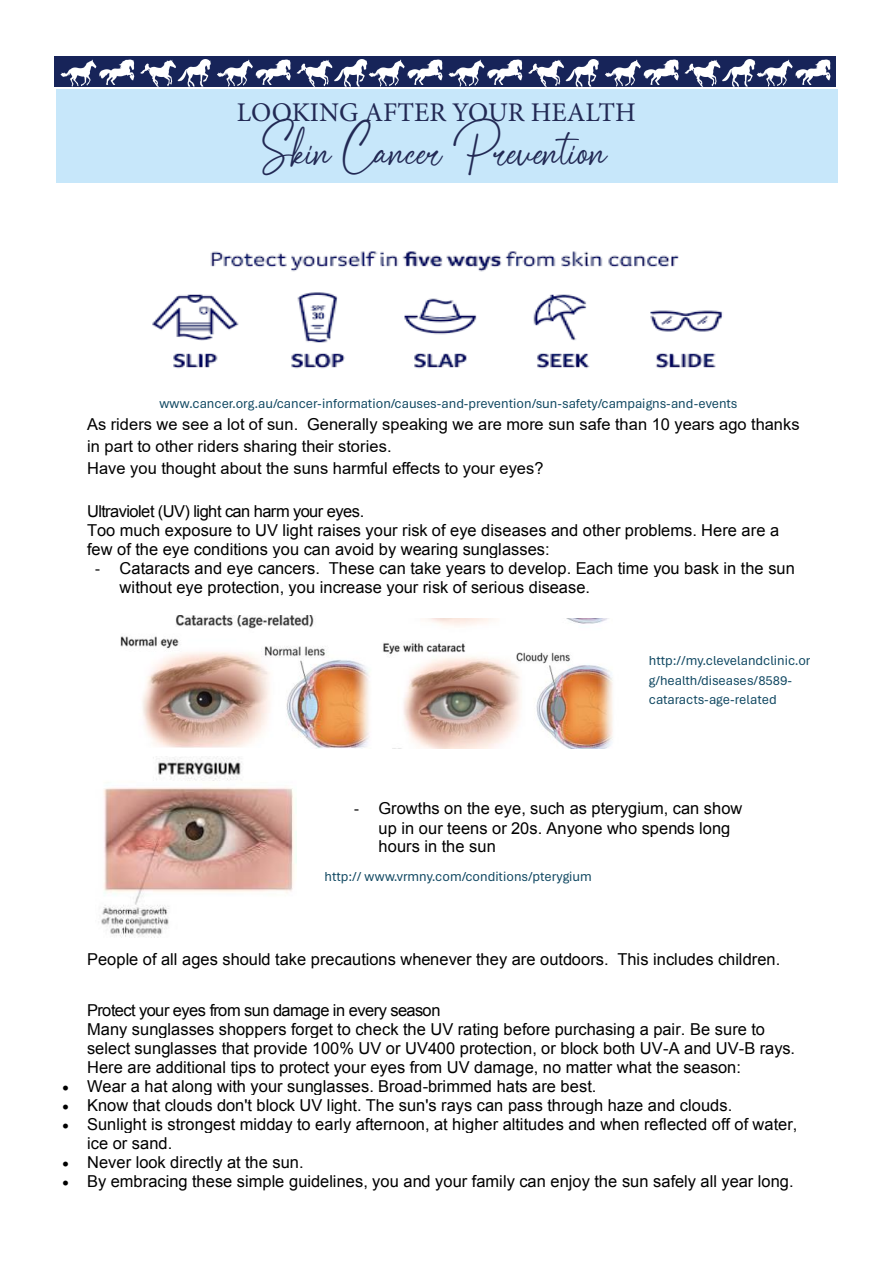
<style>
.page{position:relative;width:893px;height:1263px;background:#fff}
.page>*{position:absolute;margin:0;border:0;box-sizing:border-box;transform-origin:0 0}
.t1{font:36px "Sagetarius";color:#222954}
.t2{font:27px "Minion Pro";color:#222954}
.t3{font:16.5px/18.9px "Arial";letter-spacing:.005em;color:#000}
.t4{font:13.65px/19.5px "Aptos";color:#0f4761}
.s1{font-family:"Aptos"}
</style>
<div class="page">
<div style="left:56px;top:89px;width:781px;height:94px;background:#c7e7fa"></div>
<img style="left:447px;top:57px;width:389px;height:30px">
<img style="left:56px;top:57px;width:391px;height:30px">
<img style="left:152px;top:251px;width:571px;height:118px">
<img style="left:120px;top:615px;width:250px;height:133px">
<img style="left:383px;top:619px;width:230px;height:130px">
<img style="left:101px;top:756px;width:196px;height:182px">
<h2 class="t2" style="left:237px;top:95px;width:400px">LOOKING AFTER YOUR HEALTH</h2>
<h1 class="t1" style="left:262px;top:131px;width:346px">Skin Cancer Prevention</h1>
<p class="t4" style="left:159px;top:393px;width:580px">www.cancer.org.au/cancer-information/causes-and-prevention/sun-safety/campaigns-and-events</p>
<p class="t3" style="left:87px;top:413px;width:714px;line-height:21.9px">As riders we see a lot of sun. Generally speaking we are more sun safe than 10 years ago thanks in part to other riders sharing their stories.<br>Have you thought about the suns harmful effects to your eyes?</p>
<p class="t3" style="left:87px;top:502px;width:694px">Ultraviolet (UV) light can harm your eyes.<br>Too much exposure to UV light raises your risk of eye diseases and other problems. Here are a few of the eye conditions you can avoid by wearing sunglasses:</p>
<p class="t3" style="left:120px;top:559px;width:677px;text-indent:-25px"><span class="s1">-</span> Cataracts and eye cancers. These can take years to develop. Each time you bask in the sun without eye protection, you increase your risk of serious disease.</p>
<p class="t4" style="left:649px;top:650px;width:163px">http://my.clevelandclinic.or g/health/diseases/8589- cataracts-age-related</p>
<p class="t3" style="left:379px;top:799px;width:365px;text-indent:-25px"><span class="s1">-</span> Growths on the eye, such as pterygium, can show up in our teens or 20s. Anyone who spends long hours in the sun</p>
<p class="t4" style="left:324px;top:866px;width:269px">http:// www.vrmny.com/conditions/pterygium</p>
<p class="t3" style="left:87px;top:949px;width:695px">People of all ages should take precautions whenever they are outdoors. This includes children.</p>
<p class="t3" style="left:87px;top:1001px;width:710px">Protect your eyes from sun damage in every season<br>Many sunglasses shoppers forget to check the UV rating before purchasing a pair. Be sure to select sunglasses that provide 100% UV or UV400 protection, or block both UV-A and UV-B rays.<br>Here are additional tips to protect your eyes from UV damage, no matter what the season:</p>
<p class="t3" style="left:62px;top:1077px;width:535px">• Wear a hat along with your sunglasses. Broad-brimmed hats are best.</p>
<p class="t3" style="left:62px;top:1096px;width:671px">• Know that clouds don't block UV light. The sun's rays can pass through haze and clouds.</p>
<p class="t3" style="left:87px;top:1115px;width:712px;text-indent:-25px">• Sunlight is strongest midday to early afternoon, at higher altitudes and when reflected off of water, ice or sand.</p>
<p class="t3" style="left:62px;top:1153px;width:243px">• Never look directly at the sun.</p>
<p class="t3" style="left:62px;top:1171px;width:733px">• By embracing these simple guidelines, you and your family can enjoy the sun safely all year long.</p>
</div>
